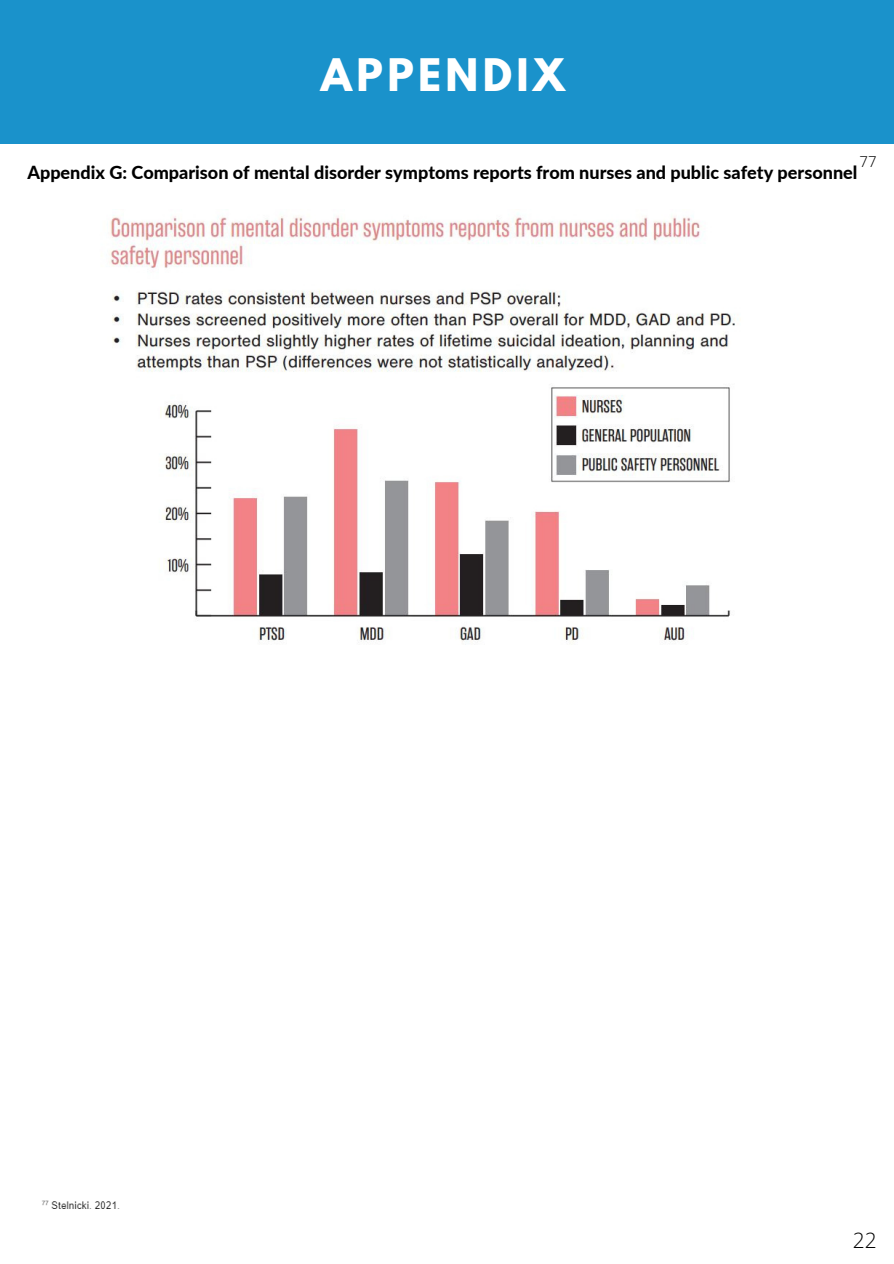
<style>
.page{position:relative;width:894px;height:1264px;background:#fff}
.page>*{position:absolute;margin:0;border:0;box-sizing:border-box;transform-origin:0 0}
.t1{font:700 39.75px "League Spartan";letter-spacing:.11em;color:#fff}
.t2{font:300 21px "Open Sans";color:#000}
.t3{font:800 18px "Lato";color:#000}
.t4{font:300 15px "Open Sans";color:#000}
</style>
<div class="page">
<div style="left:0;top:0;width:893px;height:144px;background:#1a92cb"></div>
<img style="left:109px;top:213px;width:626px;height:432px">
<img style="left:42px;top:1200px;width:78px;height:9px">
<h1 class="t1" style="left:321px;top:55px;width:245px">APPENDIX</h1>
<p class="t4" style="left:859px;top:151px;width:19px">77</p>
<p class="t3" style="left:27px;top:161px;width:831px">Appendix G: Comparison of mental disorder symptoms reports from nurses and public safety personnel</p>
<p class="t2" style="left:852px;top:1225px;width:25px">22</p>
</div>
